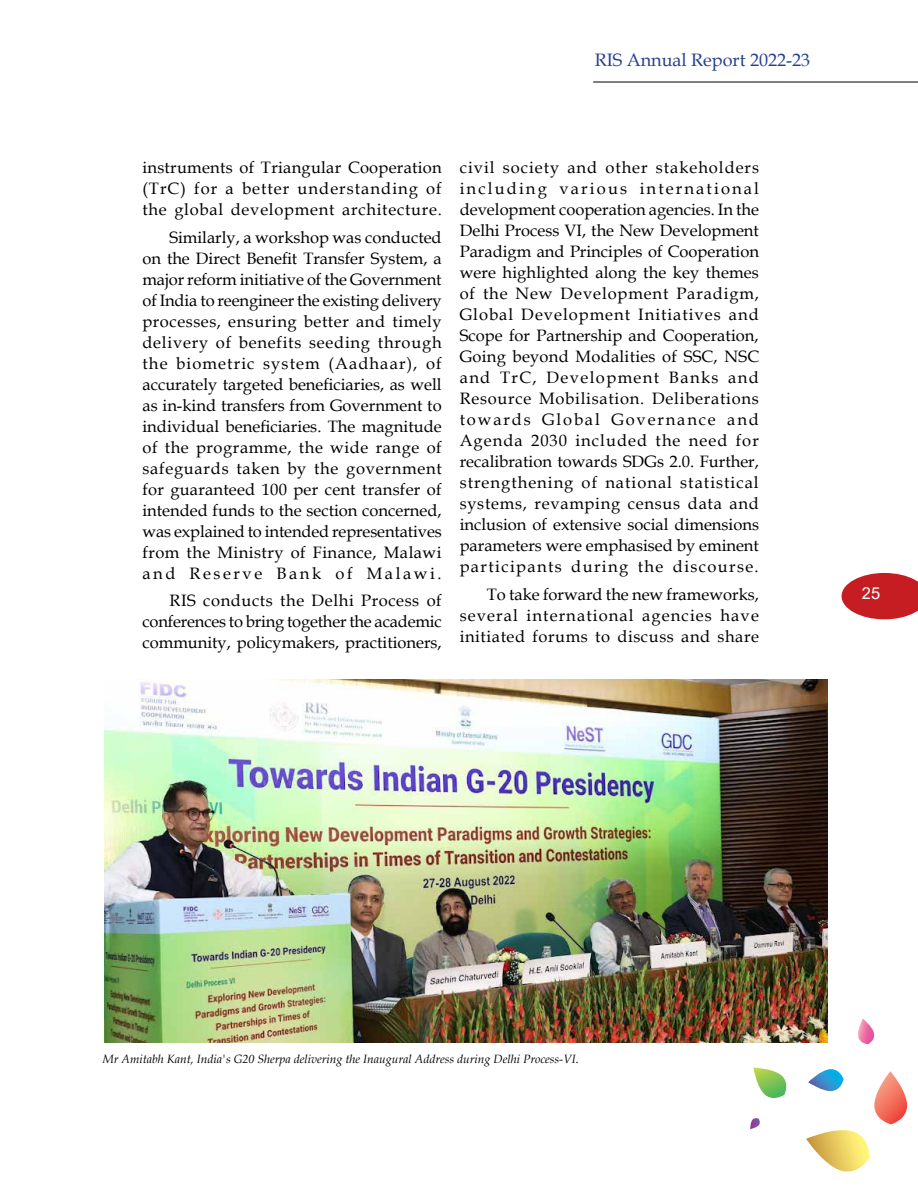
<style>
.page{position:relative;width:918px;height:1188px;background:#fff}
.page>*{position:absolute;margin:0;border:0;box-sizing:border-box;transform-origin:0 0}
.t1{font:18px "Book Antiqua";color:#25408f}
.t2{font:16.5px/21px "Book Antiqua";letter-spacing:.035em;color:#000;text-align:justify}
.t3{font:16.5px "Arial";color:#fff}
.t4{font:italic 12px "Book Antiqua";color:#000}
</style>
<div class="page">
<svg style="left:858px;top:1019px;width:17px;height:25px"></svg>
<svg style="left:753px;top:1068px;width:34px;height:30px"></svg>
<svg style="left:874px;top:1071px;width:33px;height:53px"></svg>
<svg style="left:750px;top:1118px;width:10px;height:11px"></svg>
<svg style="left:808px;top:1069px;width:36px;height:23px"></svg>
<svg style="left:806px;top:1130px;width:64px;height:42px"></svg>
<hr style="left:593px;top:82px;width:325px;height:1px;background:#000">
<img style="left:104px;top:680px;width:724px;height:362px">
<svg style="left:842px;top:573px;width:76px;height:46px;background:#cf4146"></svg>
<p class="t1" style="left:595px;top:48px;width:217px">RIS Annual Report 2022-23</p>
<p class="t2" style="left:142px;top:157px;width:301px">instruments of Triangular Cooperation (TrC) for a better understanding of the global development architecture.</p>
<p class="t2" style="left:142px;top:226px;width:301px;text-indent:27px">Similarly, a workshop was conducted on the Direct Benefit Transfer System, a major reform initiative of the Government of India to reengineer the existing delivery processes, ensuring better and timely delivery of benefits seeding through the biometric system (Aadhaar), of accurately targeted beneficiaries, as well as in-kind transfers from Government to individual beneficiaries. The magnitude of the programme, the wide range of safeguards taken by the government for guaranteed 100 per cent transfer of intended funds to the section concerned, was explained to intended representatives from the Ministry of Finance, Malawi and Reserve Bank of Malawi.</p>
<p class="t2" style="left:142px;top:589px;width:301px;text-indent:27px">RIS conducts the Delhi Process of conferences to bring together the academic community, policymakers, practitioners,</p>
<p class="t2" style="left:460px;top:157px;width:301px">civil society and other stakeholders including various international development cooperation agencies. In the Delhi Process VI, the New Development Paradigm and Principles of Cooperation were highlighted along the key themes of the New Development Paradigm, Global Development Initiatives and Scope for Partnership and Cooperation, Going beyond Modalities of SSC, NSC and TrC, Development Banks and Resource Mobilisation. Deliberations towards Global Governance and Agenda 2030 included the need for recalibration towards SDGs 2.0. Further, strengthening of national statistical systems, revamping census data and inclusion of extensive social dimensions parameters were emphasised by eminent participants during the discourse.</p>
<p class="t2" style="left:460px;top:583px;width:301px;text-indent:27px">To take forward the new frameworks, several international agencies have initiated forums to discuss and share</p>
<p class="t3" style="left:862px;top:582px;width:20px">25</p>
<p class="t4" style="left:102px;top:1051px;width:478px">Mr Amitabh Kant, India's G20 Sherpa delivering the Inaugural Address during Delhi Process-VI.</p>
</div>
